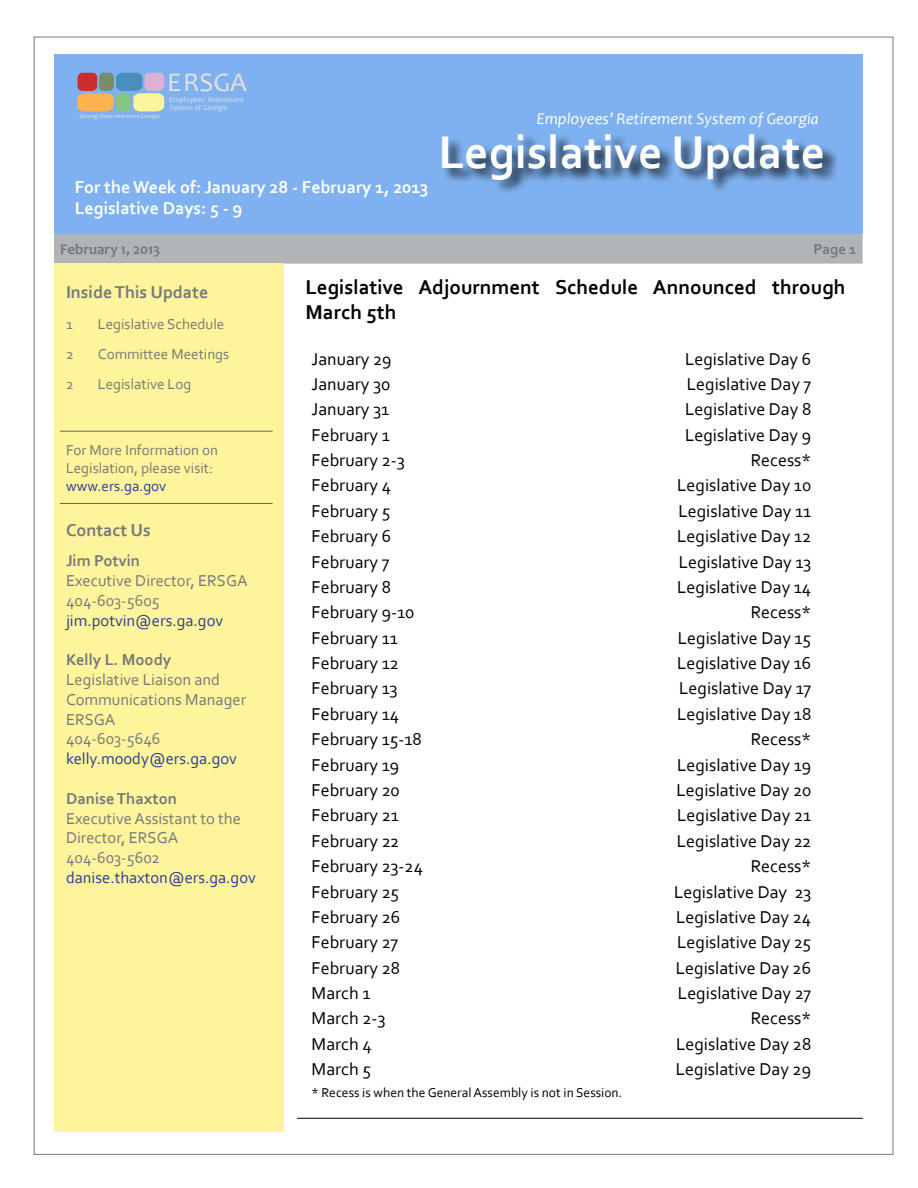
<style>
.page{position:relative;width:918px;height:1188px;background:#fff}
.page>*{position:absolute;margin:0;border:0;box-sizing:border-box;transform-origin:0 0}
.t1{font:700 48px "Corbel";color:#fff}
.t2{font:27.15px "Candara";color:#e1e1e1}
.t3{font:700 21px/25.2px "Corbel";color:#000}
.t4{font:18px "Corbel";color:#000}
.t5{font:700 18px/21.6px "Corbel";color:#fff}
.t6{font:700 18px "Corbel";color:#77787b}
.t7{font:16.5px/19.8px "Corbel";color:#77787b}
.t8{font:16.5px "Corbel";color:#2c3d98}
.t9{font:italic 16.5px "Candara";color:#fff}
.t10{font:700 16.5px "Corbel";color:#77787b}
.t11{font:15px/18px "Corbel";color:#77787b}
.t12{font:700 15px "Candara";color:#77787b}
.t13{font:15px "Corbel";color:#2c3d98}
.t14{font:700 15px "Corbel";color:#77787b}
.t15{font:13.5px "Corbel";color:#000}
.t16{font:7.5px/7.5px "Candara";color:#e1e1e1}
.t17{font:italic 6px "Candara";color:#e1e1e1}
</style>
<div class="page">
<div style="left:54px;top:54px;width:809px;height:180px;background:#7fb1f0"></div>
<div style="left:54px;top:234px;width:809px;height:30px;background:#b1b4b6"></div>
<div style="left:54px;top:264px;width:229px;height:868px;background:#fdf49b"></div>
<hr style="left:297px;top:1118px;width:566px;height:1px;background:#000">
<hr style="left:60px;top:431px;width:32px;height:1px;background:#636466">
<hr style="left:92px;top:431px;width:181px;height:1px;background:#636466">
<hr style="left:60px;top:503px;width:32px;height:1px;background:#636466">
<hr style="left:92px;top:503px;width:181px;height:1px;background:#636466">
<svg style="left:77px;top:73px;width:87px;height:38px;background:#b3a994"></svg>
<div style="left:442px;top:134px;width:398px;height:60px;background:#000;opacity:.75"></div>
<p class="t17" style="left:80px;top:112px;width:82px">Serving those who serve Georgia</p>
<h2 class="t2" style="left:167px;top:66px;width:81px">ERSGA</h2>
<p class="t16" style="left:169px;top:96px;width:76px">Employees’ Retirement<br>System of Georgia</p>
<p class="t5" style="left:75px;top:175px;width:355px">For the Week of: January 28 - February 1, 2013<br>Legislative Days: 5 - 9</p>
<p class="t9" style="left:537px;top:108px;width:284px">Employees’ Retirement System of Georgia</p>
<h1 class="t1" style="left:438px;top:122px;width:389px">Legislative Update</h1>
<p class="t12" style="left:60px;top:240px;width:102px">February 1, 2013</p>
<p class="t14" style="left:813px;top:240px;width:45px">Page 1</p>
<p class="t6" style="left:66px;top:281px;width:144px">Inside This Update</p>
<p class="t11" style="left:66px;top:315px;width:8px">1</p>
<p class="t11" style="left:98px;top:315px;width:128px">Legislative Schedule</p>
<p class="t11" style="left:66px;top:345px;width:9px">2</p>
<p class="t11" style="left:98px;top:345px;width:133px">Committee Meetings</p>
<p class="t11" style="left:66px;top:374px;width:9px">2</p>
<p class="t11" style="left:98px;top:374px;width:95px">Legislative Log</p>
<p class="t3" style="left:306px;top:274px;width:542px">Legislative Adjournment Schedule Announced through<br>March 5th</p>
<p class="t4" style="left:312px;top:347px;width:82px">January 29</p>
<p class="t4" style="left:685px;top:347px;width:128px">Legislative Day 6</p>
<p class="t4" style="left:312px;top:373px;width:80px">January 30</p>
<p class="t4" style="left:687px;top:373px;width:126px">Legislative Day 7</p>
<p class="t4" style="left:312px;top:398px;width:79px">January 31</p>
<p class="t4" style="left:685px;top:398px;width:128px">Legislative Day 8</p>
<p class="t4" style="left:312px;top:424px;width:80px">February 1</p>
<p class="t4" style="left:685px;top:424px;width:128px">Legislative Day 9</p>
<p class="t4" style="left:312px;top:449px;width:95px">February 2-3</p>
<p class="t4" style="left:751px;top:449px;width:62px">Recess*</p>
<p class="t4" style="left:312px;top:474px;width:81px">February 4</p>
<p class="t4" style="left:677px;top:474px;width:136px">Legislative Day 10</p>
<p class="t4" style="left:312px;top:500px;width:80px">February 5</p>
<p class="t4" style="left:678px;top:500px;width:134px">Legislative Day 11</p>
<p class="t4" style="left:312px;top:525px;width:81px">February 6</p>
<p class="t4" style="left:677px;top:525px;width:136px">Legislative Day 12</p>
<p class="t4" style="left:312px;top:550px;width:79px">February 7</p>
<p class="t4" style="left:679px;top:550px;width:134px">Legislative Day 13</p>
<p class="t4" style="left:312px;top:576px;width:81px">February 8</p>
<p class="t4" style="left:677px;top:576px;width:136px">Legislative Day 14</p>
<p class="t4" style="left:312px;top:601px;width:104px">February 9-10</p>
<p class="t4" style="left:751px;top:601px;width:62px">Recess*</p>
<p class="t4" style="left:312px;top:627px;width:88px">February 11</p>
<p class="t4" style="left:678px;top:627px;width:135px">Legislative Day 15</p>
<p class="t4" style="left:312px;top:652px;width:89px">February 12</p>
<p class="t4" style="left:677px;top:652px;width:136px">Legislative Day 16</p>
<p class="t4" style="left:312px;top:677px;width:87px">February 13</p>
<p class="t4" style="left:679px;top:677px;width:134px">Legislative Day 17</p>
<p class="t4" style="left:312px;top:703px;width:89px">February 14</p>
<p class="t4" style="left:677px;top:703px;width:136px">Legislative Day 18</p>
<p class="t4" style="left:312px;top:728px;width:112px">February 15-18</p>
<p class="t4" style="left:751px;top:728px;width:62px">Recess*</p>
<p class="t4" style="left:312px;top:753px;width:89px">February 19</p>
<p class="t4" style="left:677px;top:753px;width:136px">Legislative Day 19</p>
<p class="t4" style="left:312px;top:779px;width:90px">February 20</p>
<p class="t4" style="left:676px;top:779px;width:136px">Legislative Day 20</p>
<p class="t4" style="left:312px;top:804px;width:89px">February 21</p>
<p class="t4" style="left:677px;top:804px;width:136px">Legislative Day 21</p>
<p class="t4" style="left:312px;top:830px;width:89px">February 22</p>
<p class="t4" style="left:677px;top:830px;width:136px">Legislative Day 22</p>
<p class="t4" style="left:312px;top:855px;width:113px">February 23-24</p>
<p class="t4" style="left:751px;top:855px;width:62px">Recess*</p>
<p class="t4" style="left:312px;top:880px;width:89px">February 25</p>
<p class="t4" style="left:674px;top:880px;width:139px">Legislative Day 23</p>
<p class="t4" style="left:312px;top:906px;width:90px">February 26</p>
<p class="t4" style="left:676px;top:906px;width:137px">Legislative Day 24</p>
<p class="t4" style="left:312px;top:931px;width:88px">February 27</p>
<p class="t4" style="left:677px;top:931px;width:136px">Legislative Day 25</p>
<p class="t4" style="left:312px;top:957px;width:90px">February 28</p>
<p class="t4" style="left:676px;top:957px;width:137px">Legislative Day 26</p>
<p class="t4" style="left:312px;top:982px;width:60px">March 1</p>
<p class="t4" style="left:678px;top:982px;width:135px">Legislative Day 27</p>
<p class="t4" style="left:312px;top:1007px;width:76px">March 2-3</p>
<p class="t4" style="left:751px;top:1007px;width:62px">Recess*</p>
<p class="t4" style="left:312px;top:1033px;width:62px">March 4</p>
<p class="t4" style="left:676px;top:1033px;width:137px">Legislative Day 28</p>
<p class="t4" style="left:312px;top:1058px;width:61px">March 5</p>
<p class="t4" style="left:676px;top:1058px;width:137px">Legislative Day 29</p>
<p class="t15" style="left:312px;top:1085px;width:312px">* Recess is when the General Assembly is not in Session.</p>
<p class="t11" style="left:66px;top:441px;width:154px">For More Information on<br>Legislation, please visit:</p>
<p class="t13" style="left:66px;top:477px;width:102px">www.ers.ga.gov</p>
<p class="t6" style="left:66px;top:518px;width:86px">Contact Us</p>
<p class="t10" style="left:66px;top:551px;width:76px">Jim Potvin</p>
<p class="t7" style="left:66px;top:570px;width:183px">Executive Director, ERSGA<br>404-603-5605</p>
<p class="t8" style="left:66px;top:610px;width:159px">jim.potvin@ers.ga.gov</p>
<p class="t10" style="left:66px;top:650px;width:107px">Kelly L. Moody</p>
<p class="t7" style="left:66px;top:669px;width:182px">Legislative Liaison and<br>Communications Manager<br>ERSGA<br>404-603-5646</p>
<p class="t8" style="left:66px;top:749px;width:172px">kelly.moody@ers.ga.gov</p>
<p class="t10" style="left:66px;top:788px;width:113px">Danise Thaxton</p>
<p class="t7" style="left:66px;top:808px;width:176px">Executive Assistant to the<br>Director, ERSGA<br>404-603-5602</p>
<p class="t8" style="left:66px;top:867px;width:191px">danise.thaxton@ers.ga.gov</p>
</div>
